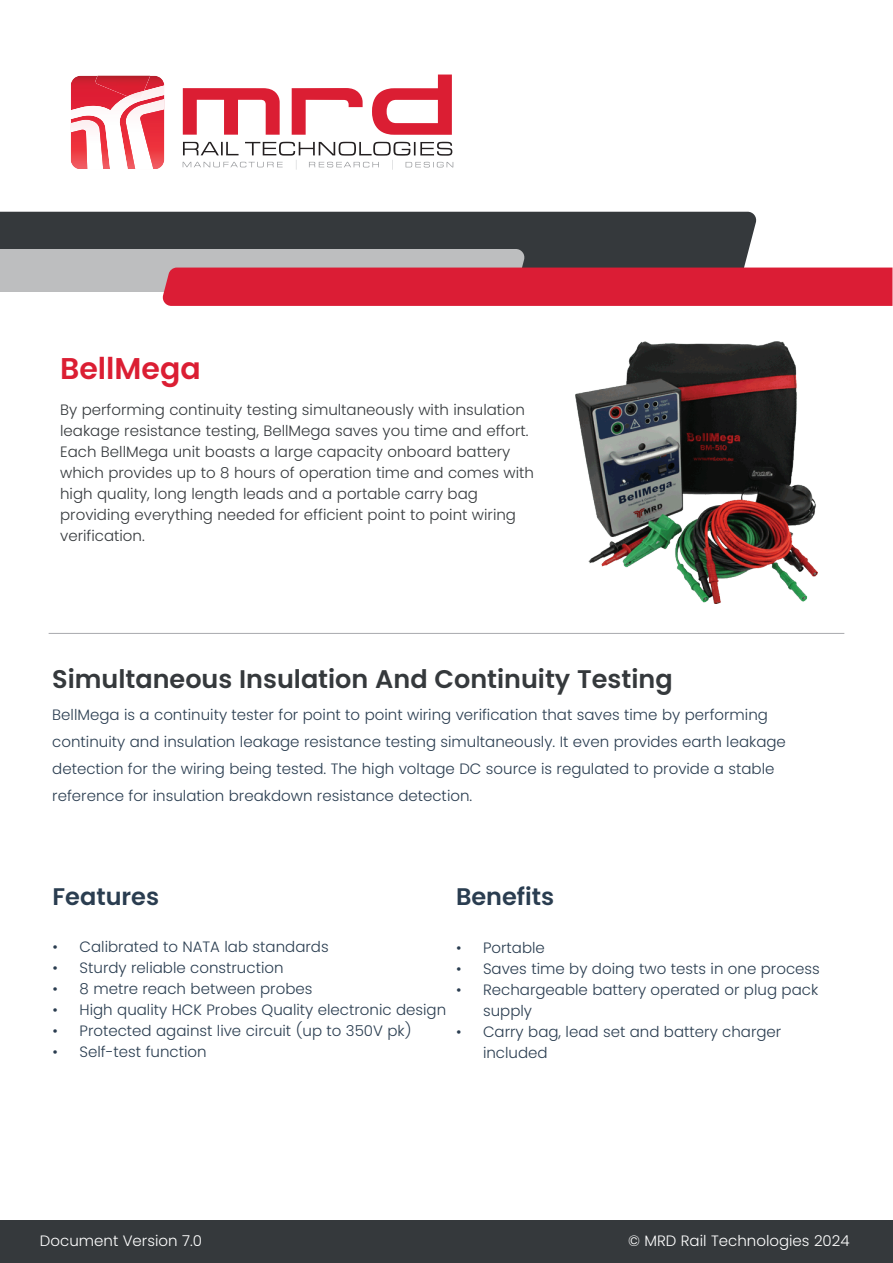
<style>
.page{position:relative;width:893px;height:1263px;background:#fff}
.page>*{position:absolute;margin:0;border:0;box-sizing:border-box;transform-origin:0 0}
.t1{font:600 30px "Poppins";color:#db1e33}
.t2{font:600 25.5px "Poppins";color:#35393c}
.t3{font:600 24px "Poppins";color:#2a3d50}
.t4{font:300 15px/27px "Poppins";color:#2a3d50}
.t5{font:300 15px/21px "Poppins";color:#35393c}
.t6{font:300 15px "Poppins";color:#fff}
</style>
<div class="page">
<div style="left:0;top:1220px;width:892px;height:43px;background:#35393c"></div>
<div style="left:0;top:212px;width:757px;height:37px;background:#35393c"></div>
<svg style="left:0;top:249px;width:892px;height:57px;background:#c8616f"></svg>
<hr style="left:49px;top:633px;width:795px;height:1px;background:#a8a9ad">
<svg style="left:183px;top:88px;width:97px;height:47px"></svg>
<svg style="left:292px;top:88px;width:71px;height:47px"></svg>
<svg style="left:372px;top:75px;width:80px;height:60px"></svg>
<svg style="left:183px;top:142px;width:270px;height:28px"></svg>
<svg style="left:71px;top:76px;width:94px;height:93px"></svg>
<img style="left:96px;top:76px;width:54px;height:20px">
<img style="left:128px;top:91px;width:16px;height:9px">
<img style="left:575px;top:341px;width:243px;height:262px">
<h1 class="t1" style="left:60px;top:349px;width:142px">BellMega</h1>
<p class="t5" style="left:60px;top:399px;width:475px">By performing continuity testing simultaneously with insulation leakage resistance testing, BellMega saves you time and effort.<br>Each BellMega unit boasts a large capacity onboard battery which provides up to 8 hours of operation time and comes with high quality, long length leads and a portable carry bag providing everything needed for efficient point to point wiring verification.</p>
<h2 class="t2" style="left:52px;top:663px;width:622px">Simultaneous Insulation And Continuity Testing</h2>
<p class="t4" style="left:52px;top:701px;width:735px">BellMega is a continuity tester for point to point wiring verification that saves time by performing continuity and insulation leakage resistance testing simultaneously. It even provides earth leakage detection for the wiring being tested. The high voltage DC source is regulated to provide a stable reference for insulation breakdown resistance detection.</p>
<h3 class="t3" style="left:53px;top:882px;width:108px">Features</h3>
<h3 class="t3" style="left:456px;top:882px;width:100px">Benefits</h3>
<p class="t4" style="left:53px;top:933px;width:7px">ï</p>
<p class="t4" style="left:80px;top:933px;width:251px">Calibrated to NATA lab standards</p>
<p class="t4" style="left:53px;top:954px;width:7px">ï</p>
<p class="t4" style="left:80px;top:954px;width:205px">Sturdy reliable construction</p>
<p class="t4" style="left:53px;top:975px;width:7px">ï</p>
<p class="t4" style="left:80px;top:975px;width:234px">8 metre reach between probes</p>
<p class="t4" style="left:53px;top:996px;width:7px">ï</p>
<p class="t4" style="left:80px;top:996px;width:368px">High quality HCK Probes Quality electronic design</p>
<p class="t4" style="left:53px;top:1017px;width:7px">ï</p>
<p class="t4" style="left:80px;top:1017px;width:334px">Protected against live circuit (up to 350V pk)</p>
<p class="t4" style="left:53px;top:1038px;width:7px">ï</p>
<p class="t4" style="left:80px;top:1038px;width:129px">Self-test function</p>
<p class="t4" style="left:456px;top:934px;width:7px">ï</p>
<p class="t4" style="left:483px;top:934px;width:63px">Portable</p>
<p class="t4" style="left:456px;top:955px;width:7px">ï</p>
<p class="t4" style="left:483px;top:955px;width:338px">Saves time by doing two tests in one process</p>
<p class="t4" style="left:456px;top:976px;width:7px">ï</p>
<p class="t4" style="left:483px;top:979px;width:337px;line-height:21px">Rechargeable battery operated or plug pack supply</p>
<p class="t4" style="left:456px;top:1018px;width:7px">ï</p>
<p class="t4" style="left:483px;top:1021px;width:300px;line-height:21px">Carry bag, lead set and battery charger included</p>
<p class="t6" style="left:40px;top:1231px;width:164px">Document Version 7.0</p>
<p class="t6" style="left:628px;top:1231px;width:223px">© MRD Rail Technologies 2024</p>
</div>
